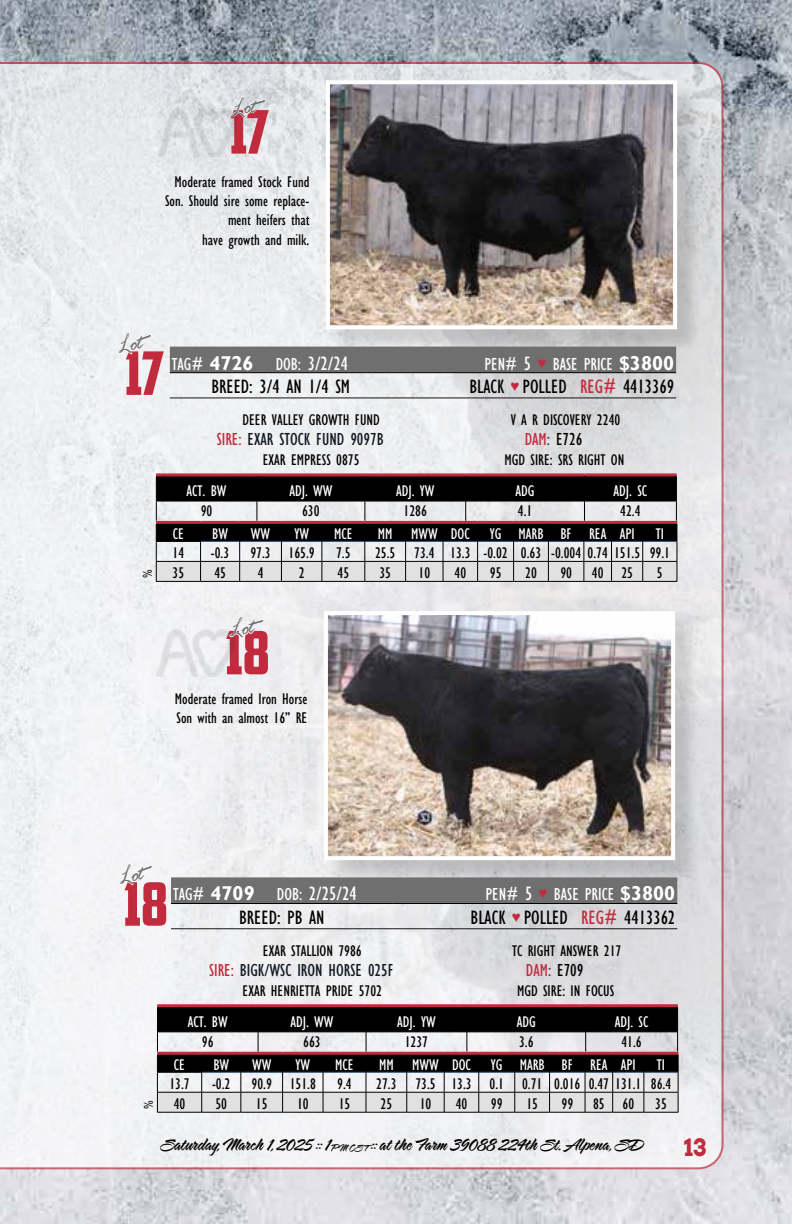
<style>
.page{position:relative;width:792px;height:1224px;background:#fff}
.page>*{position:absolute;margin:0;border:0;box-sizing:border-box;transform-origin:0 0}
.t1{font:60px "American Captain";letter-spacing:-.005em;color:#c22b3d}
.t2{font:700 24px "Arvo";color:#c22b3d}
.t3{font:condensed 20px "Gill Sans";color:#000}
.t4{font:20px "Sarah Script";letter-spacing:-.015em;color:#000}
.t5{font:condensed 18px "Gill Sans";color:#fff}
.t6{font:condensed 18px "Gill Sans";color:#111923}
.t7{font:condensed 18px "Gill Sans";color:#000}
.t8{font:condensed 16px/19.2px "Gill Sans";color:#000;text-align:right}
.t9{font:condensed 16px "Gill Sans";color:#fff}
.t10{font:12px "Arial Narrow";color:#000}
.s1{font-weight:700;font-stretch:normal;font-size:20px}
.s2{font-size:20px}
.s3{color:#c22b3d}
.s4{color:#254d57}
.s5{font-size:11.6px}
</style>
<div class="page">
<img style="left:0;top:0;width:792px;height:1224px">
<svg style="left:0;top:62px;width:336px;height:1107px"></svg>
<img style="left:168px;top:435px;width:624px;height:734px">
<img style="left:336px;top:62px;width:456px;height:444px">
<div style="left:329px;top:83px;width:373px;height:271px;background:#000;opacity:.14"></div>
<img style="left:331px;top:85px;width:341px;height:239px">
<div style="left:326px;top:80px;width:351px;height:249px;border:4px solid #fff"></div>
<img style="left:159px;top:109px;width:77px;height:47px">
<div style="left:327px;top:614px;width:373px;height:271px;background:#000;opacity:.14"></div>
<img style="left:329px;top:616px;width:341px;height:239px">
<div style="left:324px;top:611px;width:351px;height:249px;border:4px solid #fff"></div>
<img style="left:157px;top:630px;width:77px;height:47px">
<div style="left:170px;top:347px;width:506px;height:25px;background:#6f6f6f"></div>
<hr style="left:170px;top:372px;width:222px;height:1px;background:#000">
<hr style="left:392px;top:372px;width:284px;height:1px;background:#000">
<hr style="left:170px;top:398px;width:222px;height:1px;background:#151515">
<hr style="left:392px;top:398px;width:284px;height:1px;background:#151515">
<hr style="left:156px;top:473px;width:101px;height:3px;background:#c22b3d">
<hr style="left:257px;top:473px;width:108px;height:3px;background:#c22b3d">
<hr style="left:365px;top:473px;width:101px;height:3px;background:#c22b3d">
<hr style="left:466px;top:473px;width:119px;height:3px;background:#c22b3d">
<hr style="left:585px;top:473px;width:92px;height:3px;background:#c22b3d">
<svg style="left:156px;top:475px;width:522px;height:107px;background:#827c7e"></svg>
<hr style="left:612px;top:581px;width:31px;height:1px;background:#000">
<hr style="left:643px;top:581px;width:34px;height:1px;background:#000">
<div style="left:171px;top:877px;width:506px;height:26px;background:#6f6f6f"></div>
<hr style="left:171px;top:903px;width:222px;height:1px;background:#000">
<hr style="left:393px;top:903px;width:284px;height:1px;background:#000">
<hr style="left:171px;top:928px;width:222px;height:1px;background:#151515">
<hr style="left:393px;top:928px;width:284px;height:1px;background:#151515">
<hr style="left:157px;top:1004px;width:101px;height:3px;background:#c22b3d">
<hr style="left:258px;top:1004px;width:108px;height:3px;background:#c22b3d">
<hr style="left:366px;top:1004px;width:101px;height:3px;background:#c22b3d">
<hr style="left:467px;top:1004px;width:119px;height:3px;background:#c22b3d">
<hr style="left:586px;top:1004px;width:92px;height:3px;background:#c22b3d">
<svg style="left:157px;top:1006px;width:522px;height:107px"></svg>
<hr style="left:613px;top:1112px;width:31px;height:1px;background:#000">
<hr style="left:644px;top:1112px;width:34px;height:1px;background:#000">
<svg style="left:230px;top:97px;width:36px;height:21px"></svg>
<svg style="left:228px;top:617px;width:36px;height:22px"></svg>
<svg style="left:115px;top:333px;width:38px;height:23px"></svg>
<svg style="left:117px;top:864px;width:37px;height:23px"></svg>
<h1 class="t1" style="left:230px;top:96px;width:41px">17</h1>
<p class="t8" style="left:165px;top:173px;width:146px">Moderate framed Stock Fund<br>Son. Should sire some replace&shy;ment heifers that<br>have growth and milk.</p>
<h1 class="t1" style="left:125px;top:337px;width:41px">17</h1>
<p class="t10" style="left:139px;top:578px;width:10px;rotate:-90deg">%</p>
<p class="t5" style="left:172px;top:354px;width:178px">TAG# <span class="s1">4726</span> DOB: <span class="s2">3/2/24</span></p>
<p class="t5" style="left:484px;top:354px;width:191px">PEN# <span class="s2">5</span> <span class="s3">♥</span> BASE PRICE <span class="s1">$3800</span></p>
<p class="t3" style="left:211px;top:376px;width:140px">BREED: 3/4 AN 1/4 SM</p>
<p class="t3" style="left:470px;top:376px;width:206px">BLACK <span class="s3">♥</span> POLLED <span class="s3">REG#</span> 4413369</p>
<p class="t8" style="left:242px;top:411px;width:139px">DEER VALLEY GROWTH FUND</p>
<p class="t8" style="left:511px;top:411px;width:111px">V A R DISCOVERY 2240</p>
<p class="t6" style="left:217px;top:430px;width:168px"><span class="s3">SIRE:</span> EXAR STOCK FUND 9097B</p>
<p class="t7" style="left:525px;top:430px;width:59px"><span class="s3">DAM</span><span class="s4">:</span> E726</p>
<p class="t8" style="left:263px;top:451px;width:98px">EXAR EMPRESS 0875</p>
<p class="t8" style="left:505px;top:451px;width:121px">MGD SIRE: SRS RIGHT ON</p>
<p class="t9" style="left:187px;top:482px;width:41px">ACT. BW</p>
<p class="t9" style="left:289px;top:482px;width:45px">ADJ. WW</p>
<p class="t9" style="left:396px;top:482px;width:40px">ADJ. YW</p>
<p class="t9" style="left:516px;top:482px;width:21px">ADG</p>
<p class="t9" style="left:614px;top:482px;width:35px">ADJ. SC</p>
<p class="t8" style="left:201px;top:502px;width:13px">90</p>
<p class="t8" style="left:302px;top:502px;width:19px">630</p>
<p class="t8" style="left:404px;top:502px;width:25px">1286</p>
<p class="t8" style="left:518px;top:502px;width:16px">4.1</p>
<p class="t8" style="left:620px;top:502px;width:22px">42.4</p>
<p class="t9" style="left:173px;top:525px;width:13px">CE</p>
<p class="t9" style="left:212px;top:525px;width:17px">BW</p>
<p class="t9" style="left:251px;top:525px;width:21px">WW</p>
<p class="t9" style="left:294px;top:525px;width:16px">YW</p>
<p class="t9" style="left:334px;top:525px;width:20px">MCE</p>
<p class="t9" style="left:378px;top:525px;width:93px">MM MWW DOC</p>
<p class="t9" style="left:490px;top:525px;width:146px">YG MARB BF REA API</p>
<p class="t9" style="left:656px;top:525px;width:10px">TI</p>
<p class="t8" style="left:173px;top:544px;width:13px">14</p>
<p class="t8" style="left:211px;top:544px;width:20px">-0.3</p>
<p class="t8" style="left:250px;top:544px;width:66px">97.3 165.9</p>
<p class="t8" style="left:336px;top:544px;width:16px">7.5</p>
<p class="t8" style="left:375px;top:544px;width:296px">25.5 73.4 13.3 -0.02 0.63 -0.004 0.74 151.5 99.1</p>
<p class="t8" style="left:173px;top:564px;width:13px">35</p>
<p class="t8" style="left:214px;top:564px;width:13px">45</p>
<p class="t8" style="left:258px;top:564px;width:7px">4</p>
<p class="t8" style="left:299px;top:564px;width:7px">2</p>
<p class="t8" style="left:338px;top:564px;width:13px">45</p>
<p class="t8" style="left:379px;top:564px;width:13px">35</p>
<p class="t8" style="left:419px;top:564px;width:13px">10</p>
<p class="t8" style="left:455px;top:564px;width:13px">40</p>
<p class="t8" style="left:490px;top:564px;width:13px">95</p>
<p class="t8" style="left:525px;top:564px;width:13px">20</p>
<p class="t8" style="left:560px;top:564px;width:74px">90 40 25</p>
<p class="t8" style="left:657px;top:564px;width:7px">5</p>
<h1 class="t1" style="left:225px;top:617px;width:46px">18</h1>
<p class="t8" style="left:175px;top:689px;width:134px;text-align:left">Moderate framed Iron Horse<br>Son with an almost 16” RE</p>
<h1 class="t1" style="left:123px;top:868px;width:46px">18</h1>
<p class="t5" style="left:173px;top:885px;width:185px">TAG# <span class="s1">4709</span> DOB: <span class="s2">2/25/24</span></p>
<p class="t5" style="left:486px;top:885px;width:191px">PEN# <span class="s2">5</span> <span class="s3">♥</span> BASE PRICE <span class="s1">$3800</span></p>
<p class="t3" style="left:239px;top:907px;width:87px">BREED: PB AN</p>
<p class="t3" style="left:471px;top:907px;width:206px">BLACK <span class="s3">♥</span> POLLED <span class="s3">REG#</span> 4413362</p>
<p class="t8" style="left:263px;top:941px;width:100px">EXAR STALLION 7986</p>
<p class="t8" style="left:512px;top:941px;width:111px">TC RIGHT ANSWER 217</p>
<p class="t6" style="left:209px;top:961px;width:186px"><span class="s3">SIRE:</span> BIGK/WSC IRON HORSE 025F</p>
<p class="t7" style="left:526px;top:961px;width:59px"><span class="s3">DAM</span><span class="s4">:</span> E709</p>
<p class="t8" style="left:243px;top:981px;width:141px">EXAR HENRIETTA PRIDE 5702</p>
<p class="t8" style="left:517px;top:981px;width:99px">MGD SIRE: IN FOCUS</p>
<p class="t9" style="left:188px;top:1013px;width:41px">ACT. BW</p>
<p class="t9" style="left:290px;top:1013px;width:45px">ADJ. WW</p>
<p class="t9" style="left:397px;top:1013px;width:40px">ADJ. YW</p>
<p class="t9" style="left:517px;top:1013px;width:21px">ADG</p>
<p class="t9" style="left:615px;top:1013px;width:35px">ADJ. SC</p>
<p class="t8" style="left:202px;top:1033px;width:13px">96</p>
<p class="t8" style="left:303px;top:1033px;width:19px">663</p>
<p class="t8" style="left:405px;top:1033px;width:25px">1237</p>
<p class="t8" style="left:519px;top:1033px;width:16px">3.6</p>
<p class="t8" style="left:621px;top:1033px;width:22px">41.6</p>
<p class="t10" style="left:140px;top:1109px;width:10px;rotate:-90deg">%</p>
<p class="t9" style="left:174px;top:1056px;width:13px">CE</p>
<p class="t9" style="left:213px;top:1056px;width:17px">BW</p>
<p class="t9" style="left:252px;top:1056px;width:21px">WW</p>
<p class="t9" style="left:296px;top:1056px;width:16px">YW</p>
<p class="t9" style="left:335px;top:1056px;width:20px">MCE</p>
<p class="t9" style="left:379px;top:1056px;width:93px">MM MWW DOC</p>
<p class="t9" style="left:491px;top:1056px;width:146px">YG MARB BF REA API</p>
<p class="t9" style="left:657px;top:1056px;width:10px">TI</p>
<p class="t8" style="left:169px;top:1075px;width:22px">13.7</p>
<p class="t8" style="left:212px;top:1075px;width:20px">-0.2</p>
<p class="t8" style="left:252px;top:1075px;width:66px">90.9 151.8</p>
<p class="t8" style="left:337px;top:1075px;width:16px">9.4</p>
<p class="t8" style="left:376px;top:1075px;width:296px">27.3 73.5 13.3 0.1 0.71 0.016 0.47 131.1 86.4</p>
<p class="t8" style="left:174px;top:1095px;width:13px">40</p>
<p class="t8" style="left:215px;top:1095px;width:13px">50</p>
<p class="t8" style="left:256px;top:1095px;width:13px">15</p>
<p class="t8" style="left:297px;top:1095px;width:13px">10</p>
<p class="t8" style="left:339px;top:1095px;width:13px">15</p>
<p class="t8" style="left:381px;top:1095px;width:13px">25</p>
<p class="t8" style="left:420px;top:1095px;width:13px">10</p>
<p class="t8" style="left:456px;top:1095px;width:13px">40</p>
<p class="t8" style="left:491px;top:1095px;width:13px">99</p>
<p class="t8" style="left:526px;top:1095px;width:13px">15</p>
<p class="t8" style="left:562px;top:1095px;width:74px">99 85 60</p>
<p class="t8" style="left:655px;top:1095px;width:13px">35</p>
<p class="t4" style="left:161px;top:1134px;width:484px">Saturday, March 1, 2025 :: 1<span class="s5">PM CS T</span> :: at the Farm 39088 224th St. Alpena, SD</p>
<h2 class="t2" style="left:684px;top:1133px;width:24px">13</h2>
</div>
